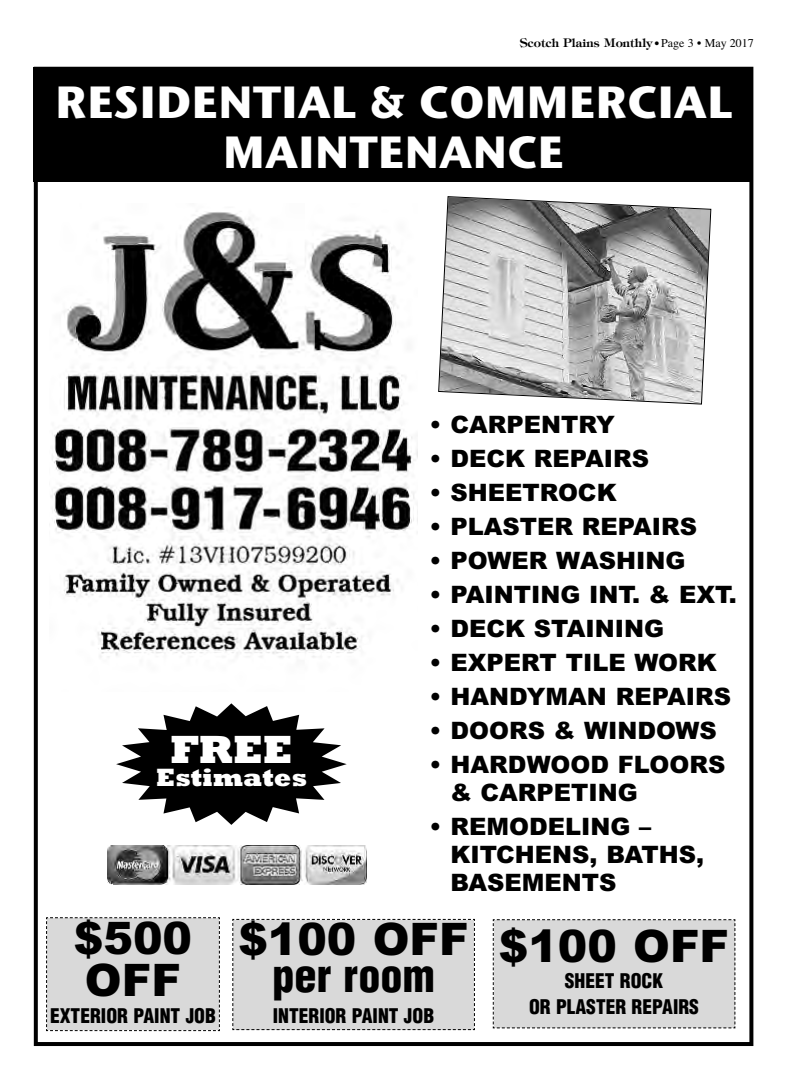
<style>
.page{position:relative;width:792px;height:1080px;background:#fff}
.page>*{position:absolute;margin:0;border:0;box-sizing:border-box;transform-origin:0 0}
.t1{font:700 45px/50px "Stone Sans ITC";color:#fff;text-align:center}
.t2{font:900 44.9px/42.4px "Arial";color:#000}
.t3{font:900 condensed 44.9px "Helvetica";color:#000}
.t4{font:800 39.9px "Rockwell";color:#fff}
.t5{font:800 25.4px "Rockwell";color:#fff}
.t6{font:900 24px/28px "Arial";color:#000}
.t7{font:900 condensed 19.7px/26.3px "Helvetica";color:#000;text-align:center}
.t8{font:600 12px "Tiffany";color:#000}
.s1{font-family:"Futura";font-weight:700;font-stretch:condensed;font-size:10px}
.s2{font-family:"Times";font-weight:400}
</style>
<div class="page">
<div style="left:33px;top:67px;width:720px;height:114px;background:#000"></div>
<div style="left:34px;top:67px;width:719px;height:979px;border:4px solid #000"></div>
<img style="left:51px;top:212px;width:367px;height:446px">
<svg style="left:438px;top:196px;width:274px;height:209px"></svg>
<svg style="left:116px;top:703px;width:231px;height:122px"></svg>
<img style="left:108px;top:846px;width:259px;height:38px">
<div style="left:46px;top:917px;width:174px;height:115px;background:#d9d9d9"></div>
<div style="left:232px;top:918px;width:243px;height:113px;background:#d9d9d9"></div>
<div style="left:492px;top:919px;width:244px;height:110px;background:#d9d9d9"></div>
<p class="t8" style="left:520px;top:36px;width:236px">Scotch Plains Monthly <span class="s1">•</span> <span class="s2">Page 3 • May 2017</span></p>
<h1 class="t1" style="left:55px;top:74px;width:678px">RESIDENTIAL &amp; COMMERCIAL<br>MAINTENANCE</h1>
<h3 class="t4" style="left:171px;top:726px;width:124px">FREE</h3>
<p class="t5" style="left:156px;top:763px;width:153px">Estimates</p>
<p class="t6" style="left:430px;top:411px;width:187px">• CARPENTRY</p>
<p class="t6" style="left:430px;top:445px;width:221px">• DECK REPAIRS</p>
<p class="t6" style="left:430px;top:479px;width:189px">• SHEETROCK</p>
<p class="t6" style="left:430px;top:513px;width:269px">• PLASTER REPAIRS</p>
<p class="t6" style="left:430px;top:547px;width:257px">• POWER WASHING</p>
<p class="t6" style="left:430px;top:581px;width:309px">• PAINTING INT. &amp; EXT.</p>
<p class="t6" style="left:430px;top:615px;width:236px">• DECK STAINING</p>
<p class="t6" style="left:430px;top:649px;width:289px">• EXPERT TILE WORK</p>
<p class="t6" style="left:430px;top:683px;width:303px">• HANDYMAN REPAIRS</p>
<p class="t6" style="left:430px;top:717px;width:289px">• DOORS &amp; WINDOWS</p>
<p class="t6" style="left:450px;top:751px;width:277px;text-indent:-21px">• HARDWOOD FLOORS &amp; CARPETING</p>
<p class="t6" style="left:450px;top:813px;width:255px;text-indent:-21px">• REMODELING –<br>KITCHENS, BATHS,<br>BASEMENTS</p>
<h2 class="t2" style="left:74px;top:917px;width:120px">$500<br>OFF</h2>
<p class="t7" style="left:50px;top:1003px;width:167px">EXTERIOR PAINT JOB</p>
<h2 class="t2" style="left:238px;top:918px;width:232px">$100 OFF</h2>
<h2 class="t3" style="left:272px;top:950px;width:164px">per room</h2>
<p class="t7" style="left:273px;top:1003px;width:163px">INTERIOR PAINT JOB</p>
<h2 class="t2" style="left:499px;top:925px;width:232px">$100 OFF</h2>
<p class="t7" style="left:529px;top:968px;width:171px">SHEET ROCK<br>OR PLASTER REPAIRS</p>
</div>
